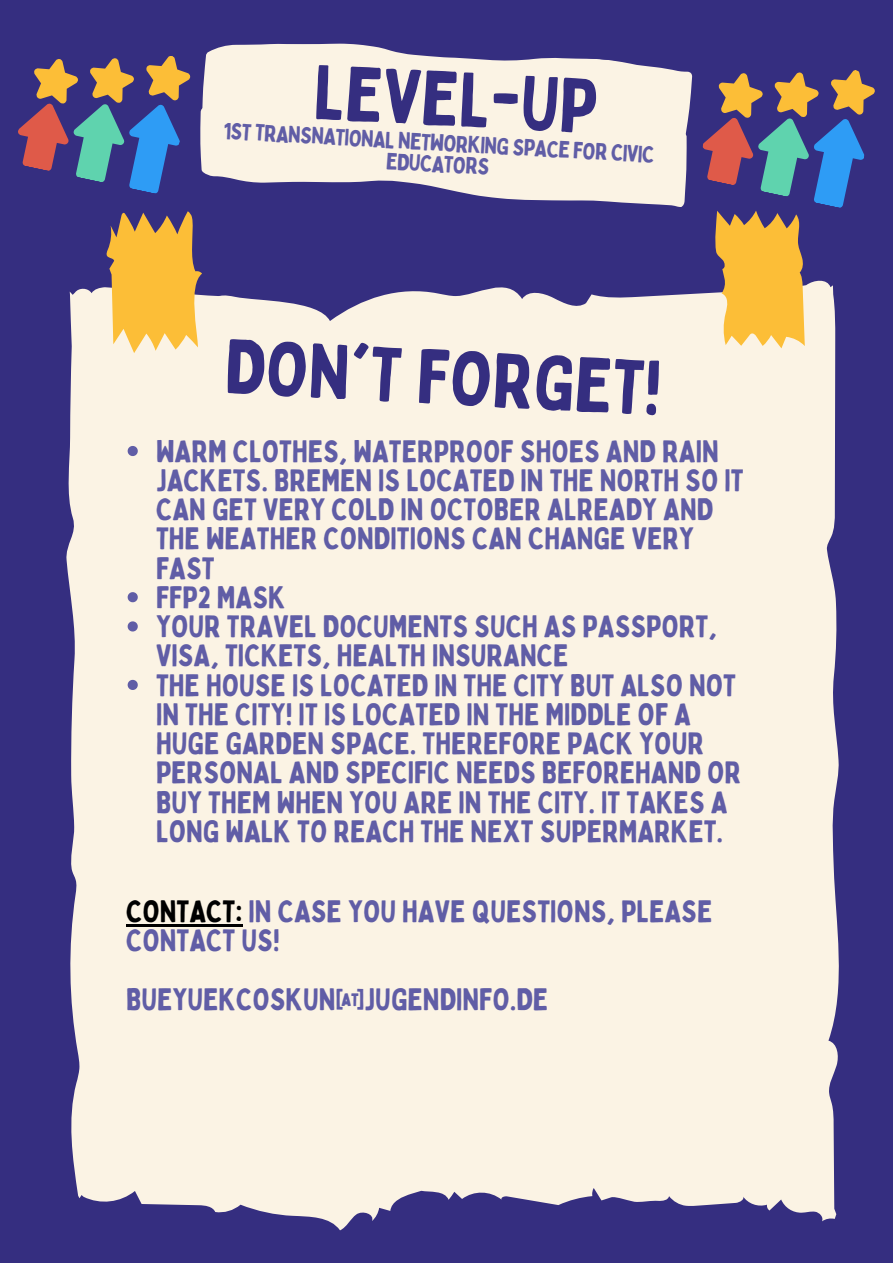
<style>
.page{position:relative;width:893px;height:1264px;background:#fff}
.page>*{position:absolute;margin:0;border:0;box-sizing:border-box;transform-origin:0 0}
.t1{font:75.6px "Bobby Jones";color:#352e80}
.t2{font:30.6px/29.2px "Bobby Jones";color:#605da6}
.t3{font:22.95px/21.3px "Bobby Jones";color:#605da6;text-align:center}
.s1{color:#000}
</style>
<div class="page">
<div style="left:0;top:0;width:892px;height:1262px;background:#352e80"></div>
<svg style="left:18px;top:56px;width:173px;height:138px"></svg>
<svg style="left:202px;top:43px;width:491px;height:83px;fill:#fbf3e4"></svg>
<svg style="left:200px;top:102px;width:487px;height:105px;fill:#fbf3e4"></svg>
<div style="left:66px;top:287px;width:773px;height:943px;background:#fbf3e4"></div>
<svg style="left:106px;top:211px;width:96px;height:142px;background:#deaf58"></svg>
<svg style="left:695px;top:70px;width:180px;height:278px"></svg>
<svg style="left:128px;top:446px;width:10px;height:10px"></svg>
<svg style="left:128px;top:592px;width:10px;height:10px"></svg>
<svg style="left:128px;top:621px;width:10px;height:10px"></svg>
<svg style="left:128px;top:680px;width:10px;height:10px"></svg>
<hr style="left:126px;top:924px;width:116px;height:2px;background:#000">
<h1 class="t1" style="left:317px;top:44px;width:285px;rotate:3deg">LEVEL-UP</h1>
<p class="t3" style="left:224px;top:120px;width:433px;rotate:3deg">1ST TRANSNATIONAL NETWORKING SPACE FOR CIVIC<br>EDUCATORS</p>
<h1 class="t1" style="left:228px;top:318px;width:438px;rotate:3deg">DON´T FORGET!</h1>
<p class="t2" style="left:156px;top:435px;width:589px">WARM CLOTHES, WATERPROOF SHOES AND RAIN JACKETS. BREMEN IS LOCATED IN THE NORTH SO IT CAN GET VERY COLD IN OCTOBER ALREADY AND THE WEATHER CONDITIONS CAN CHANGE VERY FAST<br>FFP2 MASK<br>YOUR TRAVEL DOCUMENTS SUCH AS PASSPORT, VISA, TICKETS, HEALTH INSURANCE<br>THE HOUSE IS LOCATED IN THE CITY BUT ALSO NOT IN THE CITY! IT IS LOCATED IN THE MIDDLE OF A HUGE GARDEN SPACE. THEREFORE PACK YOUR PERSONAL AND SPECIFIC NEEDS BEFOREHAND OR BUY THEM WHEN YOU ARE IN THE CITY. IT TAKES A LONG WALK TO REACH THE NEXT SUPERMARKET.</p>
<p class="t2" style="left:126px;top:896px;width:587px"><span class="s1">CONTACT:</span> IN CASE YOU HAVE QUESTIONS, PLEASE<br>CONTACT US!</p>
<p class="t2" style="left:126px;top:983px;width:423px">BUEYUEKCOSKUN@JUGENDINFO.DE</p>
</div>
